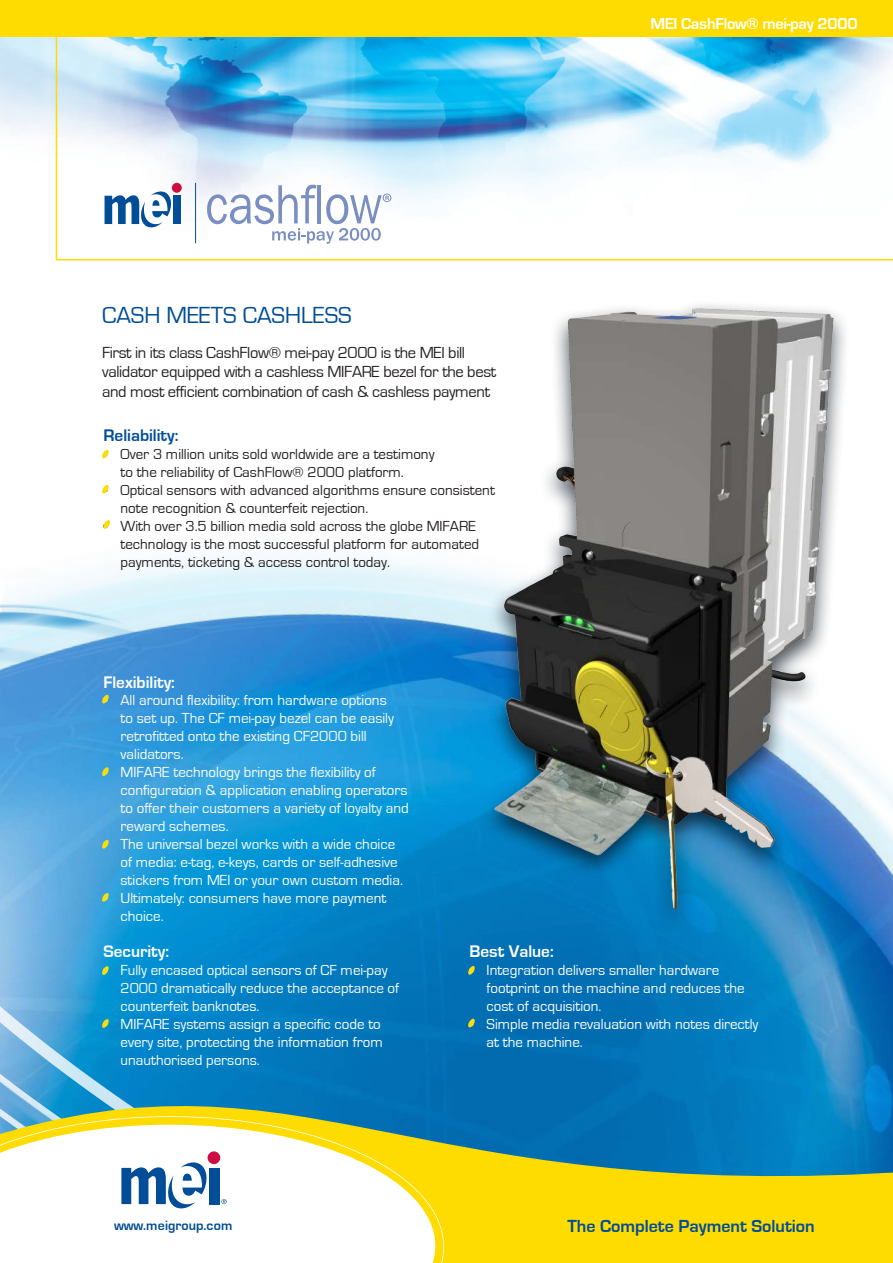
<style>
.page{position:relative;width:893px;height:1263px;background:#fff}
.page>*{position:absolute;margin:0;border:0;box-sizing:border-box;transform-origin:0 0}
.t1{font:24px "Eurostile";color:#004d98}
.t2{font:700 18px "Eurostile";color:#004d98}
.t3{font:700 17.25px "Eurostile";color:#fff}
.t4{font:700 17.25px "Eurostile";color:#004e98}
.t5{font:16.5px/19.5px "Eurostile";letter-spacing:-.02em;color:#231f20}
.t6{font:700 16.35px "Eurostile";letter-spacing:-.015em;color:#fff}
.t7{font:15px/18px "Eurostile";color:#fff}
.t8{font:15px/18px "Eurostile";color:#231f20}
.t9{font:700 13.8px "Eurostile";letter-spacing:.005em;color:#014d95}
.s1{font-size:13.5px}
</style>
<div class="page">
<img style="left:0;top:37px;width:893px;height:193px">
<hr style="left:56px;top:259px;width:837px;height:1px;background:#ffdc01">
<hr style="left:56px;top:14px;width:1px;height:246px;background:#ffdc01">
<div style="left:0;top:0;width:893px;height:37px;background:#ffdc01"></div>
<svg style="left:105px;top:190px;width:68px;height:39px"></svg>
<div style="left:173px;top:196px;width:8px;height:28px;background:#014d97"></div>
<div style="left:172px;top:183px;width:10px;height:10px;background:#cd0d40;border-radius:50%"></div>
<hr style="left:195px;top:183px;width:1px;height:60px;background:#014d97">
<svg style="left:207px;top:185px;width:184px;height:59px"></svg>
<img style="left:0;top:554px;width:893px;height:538px">
<img style="left:0;top:960px;width:506px;height:132px">
<svg style="left:0;top:1092px;width:893px;height:171px;background:#84aa5c"></svg>
<svg style="left:0;top:1116px;width:444px;height:147px"></svg>
<svg style="left:121px;top:1161px;width:88px;height:47px"></svg>
<div style="left:209px;top:1168px;width:10px;height:36px;background:#014d97"></div>
<div style="left:208px;top:1151px;width:12px;height:13px;background:#cd0c44;border-radius:50%"></div>
<svg style="left:221px;top:1199px;width:6px;height:5px"></svg>
<div style="left:479px;top:299px;width:372px;height:632px;background:#07111d;opacity:.75"></div>
<img style="left:484px;top:299px;width:364px;height:623px">
<svg style="left:102px;top:694px;width:7px;height:10px"></svg>
<svg style="left:103px;top:520px;width:7px;height:9px"></svg>
<svg style="left:102px;top:484px;width:7px;height:10px"></svg>
<svg style="left:102px;top:449px;width:7px;height:10px"></svg>
<svg style="left:102px;top:767px;width:7px;height:9px"></svg>
<svg style="left:102px;top:839px;width:7px;height:10px"></svg>
<svg style="left:102px;top:892px;width:7px;height:10px"></svg>
<svg style="left:102px;top:1018px;width:7px;height:10px"></svg>
<svg style="left:102px;top:966px;width:7px;height:9px"></svg>
<svg style="left:468px;top:965px;width:7px;height:10px"></svg>
<svg style="left:468px;top:1018px;width:7px;height:10px"></svg>
<h1 class="t1" style="left:102px;top:302px;width:251px">CASH MEETS CASHLESS</h1>
<p class="t5" style="left:102px;top:343px;width:396px">First in its class CashFlow® mei-pay 2000 is the MEI bill validator equipped with a cashless MIFARE bezel for the best and most efficient combination of cash &amp; cashless payment</p>
<p class="t4" style="left:104px;top:426px;width:76px">Reliability:</p>
<p class="t8" style="left:121px;top:445px;width:316px;text-indent:-17px"><span class="s1">•</span> Over 3 million units sold worldwide are a testimony to the reliability of CashFlow® 2000 platform.</p>
<p class="t8" style="left:121px;top:481px;width:376px;text-indent:-17px">• Optical sensors with advanced algorithms ensure consistent note recognition &amp; counterfeit rejection.</p>
<p class="t8" style="left:121px;top:517px;width:360px;text-indent:-17px">• With over 3.5 billion media sold across the globe MIFARE technology is the most successful platform for automated payments, ticketing &amp; access control today.</p>
<p class="t3" style="left:104px;top:673px;width:73px">Flexibility:</p>
<p class="t6" style="left:651px;top:15px;width:209px">MEI CashFlow® mei-pay 2000</p>
<p class="t7" style="left:121px;top:691px;width:275px;text-indent:-17px">• All around flexibility: from hardware options to set up. The CF mei-pay bezel can be easily retrofitted onto the existing CF2000 bill validators.</p>
<p class="t7" style="left:121px;top:763px;width:290px;text-indent:-17px">• MIFARE technology brings the flexibility of configuration &amp; application enabling operators to offer their customers a variety of loyalty and reward schemes.</p>
<p class="t7" style="left:121px;top:835px;width:284px;text-indent:-17px">• The universal bezel works with a wide choice of media: e-tag, e-keys, cards or self-adhesive stickers from MEI or your own custom media.</p>
<p class="t7" style="left:121px;top:889px;width:267px;text-indent:-17px">• Ultimately: consumers have more payment choice.</p>
<p class="t3" style="left:104px;top:942px;width:67px">Security:</p>
<p class="t7" style="left:121px;top:961px;width:280px;text-indent:-17px">• Fully encased optical sensors of CF mei-pay<br>2000 dramatically reduce the acceptance of counterfeit banknotes.</p>
<p class="t7" style="left:121px;top:1015px;width:264px;text-indent:-17px">• MIFARE systems assign a specific code to every site, protecting the information from unauthorised persons.</p>
<p class="t9" style="left:114px;top:1218px;width:120px">www.meigroup.com</p>
<p class="t3" style="left:470px;top:941px;width:86px">Best Value:</p>
<p class="t7" style="left:487px;top:961px;width:260px;text-indent:-17px">• Integration delivers smaller hardware footprint on the machine and reduces the cost of acquisition.</p>
<p class="t7" style="left:487px;top:1015px;width:273px;text-indent:-17px">• Simple media revaluation with notes directly at the machine.</p>
<p class="t2" style="left:567px;top:1217px;width:249px">The Complete Payment Solution</p>
</div>
